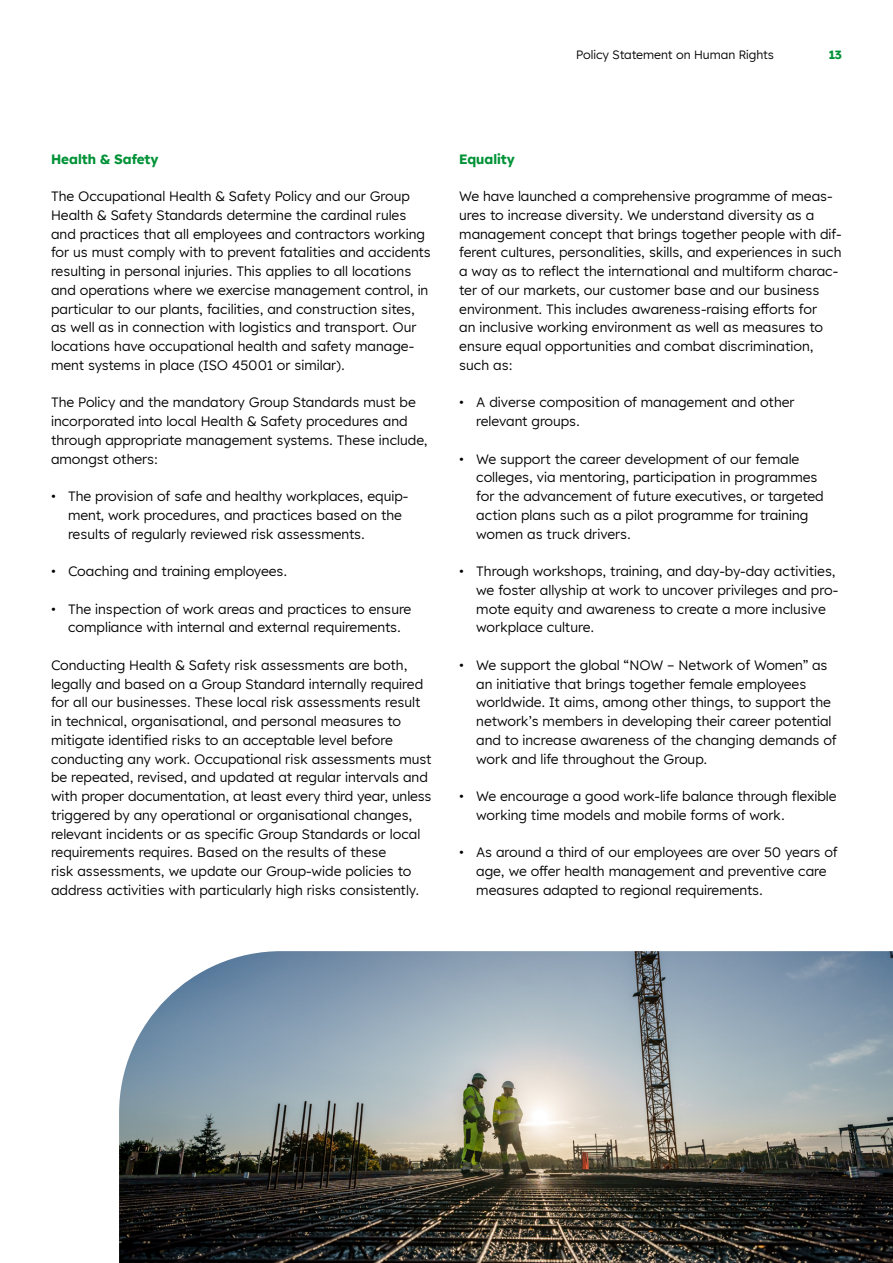
<style>
.page{position:relative;width:893px;height:1263px;background:#fff}
.page>*{position:absolute;margin:0;border:0;box-sizing:border-box;transform-origin:0 0}
.t1{font:13.5px/18.8px "Lexend HM";color:#000}
.t2{font:700 13.5px "Lexend HM";color:#009237}
.t3{font:12px "Lexend HM";color:#000}
.t4{font:700 12px "Lexend HM";color:#009237}
</style>
<div class="page">
<img style="left:119px;top:951px;width:774px;height:312px">
<p class="t3" style="left:576px;top:46px;width:199px">Policy Statement on Human Rights</p>
<p class="t4" style="left:829px;top:45px;width:15px">13</p>
<p class="t2" style="left:51px;top:148px;width:109px">Health &amp; Safety</p>
<p class="t1" style="left:51px;top:186px;width:381px">The Occupational Health &amp; Safety Policy and our Group Health &amp; Safety Standards determine the cardinal rules and practices that all employees and contractors working for us must comply with to prevent fatalities and accidents resulting in personal injuries. This applies to all locations and operations where we exercise management control, in particular to our plants, facilities, and construction sites, as well as in connection with logistics and transport. Our locations have occupational health and safety manage&shy;ment systems in place (ISO 45001 or similar).</p>
<p class="t1" style="left:51px;top:392px;width:378px">The Policy and the mandatory Group Standards must be incorporated into local Health &amp; Safety procedures and through appropriate management systems. These include, amongst others:</p>
<p class="t1" style="left:68px;top:486px;width:342px;text-indent:-17px">• The provision of safe and healthy workplaces, equip&shy;ment, work procedures, and practices based on the results of regularly reviewed risk assessments.</p>
<p class="t1" style="left:51px;top:561px;width:238px">• Coaching and training employees.</p>
<p class="t1" style="left:51px;top:599px;width:362px;text-align:center">• The inspection of work areas and practices to ensure compliance with internal and external requirements.</p>
<p class="t1" style="left:51px;top:655px;width:382px">Conducting Health &amp; Safety risk assessments are both, legally and based on a Group Standard internally required for all our businesses. These local risk assessments result in technical, organisational, and personal measures to mitigate identified risks to an acceptable level before conducting any work. Occupational risk assessments must be repeated, revised, and updated at regular intervals and with proper documentation, at least every third year, unless triggered by any operational or organisational changes, relevant incidents or as specific Group Standards or local requirements requires. Based on the results of these<br>risk assessments, we update our Group-wide policies to address activities with particularly high risks consistently.</p>
<p class="t2" style="left:459px;top:148px;width:57px">Equality</p>
<p class="t1" style="left:459px;top:186px;width:384px">We have launched a comprehensive programme of meas&shy;ures to increase diversity. We understand diversity as a management concept that brings together people with dif&shy;ferent cultures, personalities, skills, and experiences in such a way as to reflect the international and multiform charac&shy;ter of our markets, our customer base and our business environment. This includes awareness-raising efforts for<br>an inclusive working environment as well as measures to ensure equal opportunities and combat discrimination, such as:</p>
<p class="t1" style="left:476px;top:392px;width:320px;text-indent:-17px">• A diverse composition of management and other relevant groups.</p>
<p class="t1" style="left:476px;top:449px;width:349px;text-indent:-17px">• We support the career development of our female colleges, via mentoring, participation in programmes for the advancement of future executives, or targeted action plans such as a pilot programme for training women as truck drivers.</p>
<p class="t1" style="left:476px;top:561px;width:363px;text-indent:-17px">• Through workshops, training, and day-by-day activities, we foster allyship at work to uncover privileges and pro&shy;mote equity and awareness to create a more inclusive workplace culture.</p>
<p class="t1" style="left:476px;top:655px;width:362px;text-indent:-17px">• We support the global “NOW – Network of Women” as an initiative that brings together female employees worldwide. It aims, among other things, to support the network’s members in developing their career potential and to increase awareness of the changing demands of work and life throughout the Group.</p>
<p class="t1" style="left:476px;top:786px;width:362px;text-indent:-17px">• We encourage a good work-life balance through flexible working time models and mobile forms of work.</p>
<p class="t1" style="left:476px;top:842px;width:363px;text-indent:-17px">• As around a third of our employees are over 50 years of age, we offer health management and preventive care measures adapted to regional requirements.</p>
</div>
